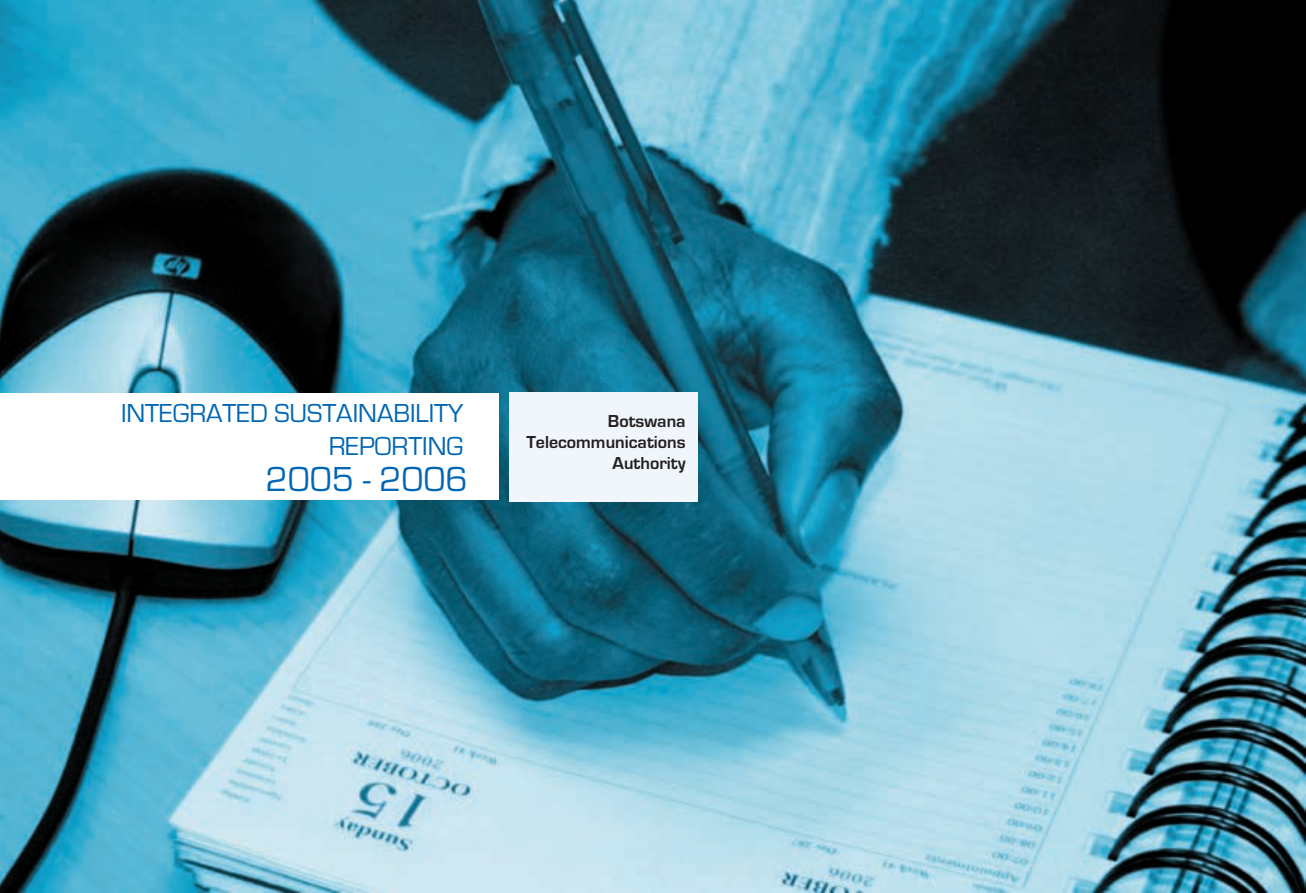
<style>
.page{position:relative;width:1306px;height:893px;background:#fff}
.page>*{position:absolute;margin:0;border:0;box-sizing:border-box;transform-origin:0 0}
.t1{font:36px "Eurostile";color:#0166b3}
.t2{font:27px/33px "Eurostile";color:#0166b3;text-align:right}
.t3{font:700 18px/21px "Eurostile";color:#231f20;text-align:right}
</style>
<div class="page">
<img style="left:0;top:0;width:1305px;height:893px">
<div style="left:0;top:393px;width:498px;height:107px;background:#fff"></div>
<div style="left:510px;top:392px;width:188px;height:109px;background:#f0f6fb"></div>
<h2 class="t2" style="left:121px;top:399px;width:344px">INTEGRATED SUSTAINABILITY<br>REPORTING</h2>
<h1 class="t1" style="left:266px;top:467px;width:204px">2005 - 2006</h1>
<p class="t3" style="left:526px;top:412px;width:161px">Botswana<br>Telecommunications<br>Authority</p>
</div>
